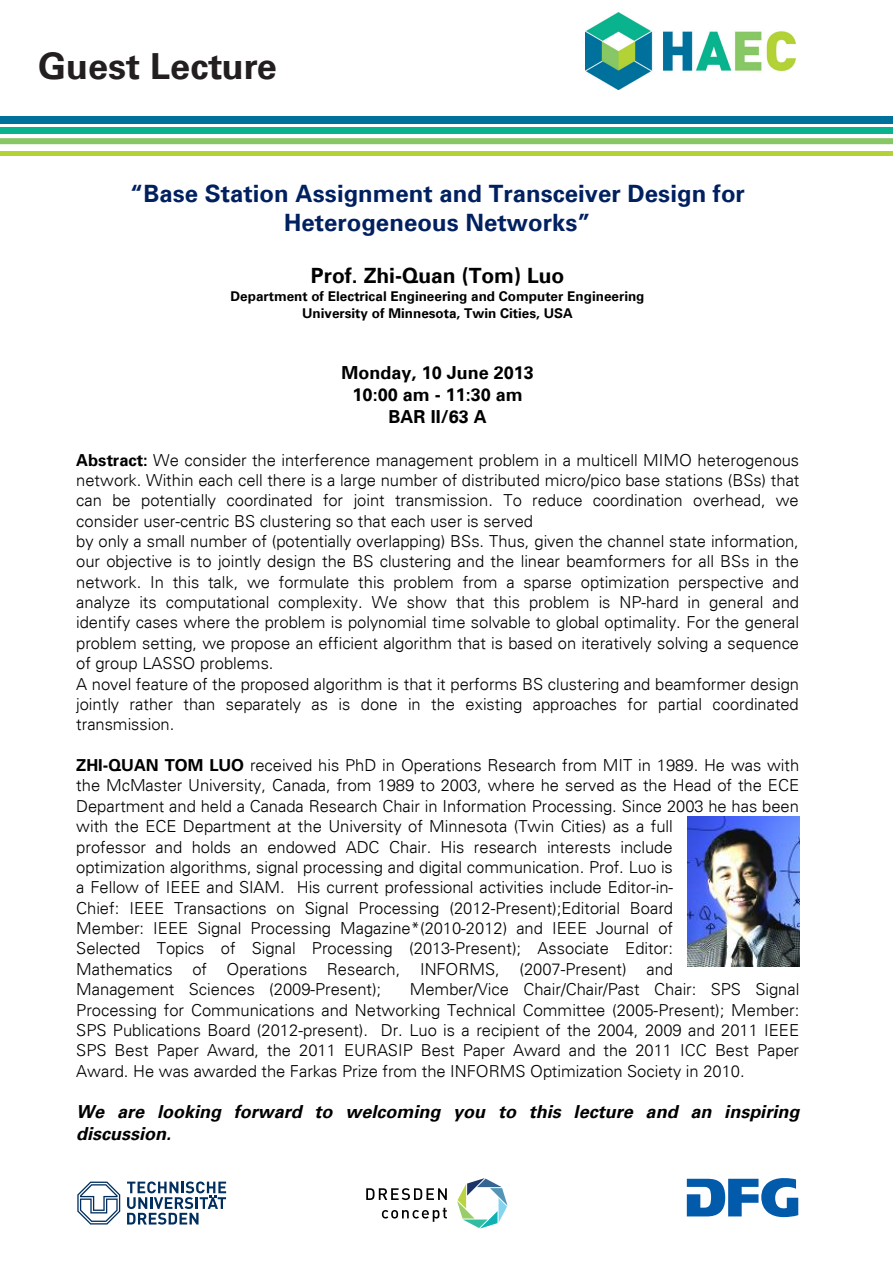
<style>
.page{position:relative;width:893px;height:1263px;background:#fff}
.page>*{position:absolute;margin:0;border:0;box-sizing:border-box;transform-origin:0 0}
.t1{font:700 36px "Univers";color:#231f20}
.t2{font:700 24px/29.1px "Univers";color:#002060;text-align:center}
.t3{font:700 21px "Univers";letter-spacing:-.005em;color:#000}
.t4{font:italic 700 18px/21.9px "Univers";color:#000}
.t5{font:700 18px/21.9px "Univers";color:#000;text-align:center}
.t6{font:300 16.5px/20.4px "Univers";color:#000}
.t7{font:700 13.5px/16.4px "Univers";color:#000;text-align:center}
.s1{font-weight:700}
</style>
<div class="page">
<img style="left:585px;top:13px;width:211px;height:76px">
<svg style="left:0;top:138px;width:893px;height:6px;background:#8ac869"></svg>
<div style="left:0;top:128px;width:893px;height:6px;background:#09b38e"></div>
<div style="left:0;top:151px;width:893px;height:5px;background:#b2d236"></div>
<div style="left:0;top:116px;width:893px;height:7px;background:#00719b"></div>
<svg style="left:687px;top:1178px;width:111px;height:39px"></svg>
<svg style="left:127px;top:1181px;width:99px;height:43px"></svg>
<svg style="left:77px;top:1181px;width:43px;height:43px"></svg>
<svg style="left:366px;top:1188px;width:81px;height:12px"></svg>
<svg style="left:382px;top:1208px;width:65px;height:14px"></svg>
<svg style="left:457px;top:1178px;width:51px;height:50px"></svg>
<img style="left:687px;top:817px;width:113px;height:150px">
<h1 class="t1" style="left:38px;top:45px;width:240px">Guest Lecture</h1>
<h2 class="t2" style="left:130px;top:179px;width:616px">“Base Station Assignment and Transceiver Design for<br>Heterogeneous Networks”</h2>
<p class="t3" style="left:311px;top:263px;width:255px">Prof. Zhi-Quan (Tom) Luo</p>
<p class="t7" style="left:231px;top:288px;width:415px">Department of Electrical Engineering and Computer Engineering<br>University of Minnesota, Twin Cities, USA</p>
<p class="t5" style="left:342px;top:362px;width:194px">Monday, 10 June 2013<br>10:00 am - 11:30 am<br>BAR II/63 A</p>
<p class="t6" style="left:76px;top:449px;width:725px"><span class="s1">Abstract:</span> We consider the interference management problem in a multicell MIMO heterogenous network. Within each cell there is a large number of distributed micro/pico base stations (BSs) that can be potentially coordinated for joint transmission. To reduce coordination overhead, we consider user-centric BS clustering so that each user is served<br>by only a small number of (potentially overlapping) BSs. Thus, given the channel state information, our objective is to jointly design the BS clustering and the linear beamformers for all BSs in the network. In this talk, we formulate this problem from a sparse optimization perspective and analyze its computational complexity. We show that this problem is NP-hard in general and identify cases where the problem is polynomial time solvable to global optimality. For the general problem setting, we propose an efficient algorithm that is based on iteratively solving a sequence of group LASSO problems.<br>A novel feature of the proposed algorithm is that it performs BS clustering and beamformer design jointly rather than separately as is done in the existing approaches for partial coordinated transmission.</p>
<p class="t6" style="left:76px;top:755px;width:725px"><span class="s1">ZHI-QUAN TOM LUO</span> received his PhD in Operations Research from MIT in 1989. He was with the McMaster University, Canada, from 1989 to 2003, where he served as the Head of the ECE Department and held a Canada Research Chair in Information Processing. Since 2003 he has been with the ECE Department at the University of Minnesota (Twin Cities) as a full<br>professor and holds an endowed ADC Chair. His research interests include<br>optimization algorithms, signal processing and digital communication. Prof. Luo is<br>a Fellow of IEEE and SIAM. His current professional activities include Editor-in-<br>Chief: IEEE Transactions on Signal Processing (2012-Present);Editorial Board<br>Member: IEEE Signal Processing Magazine*(2010-2012) and IEEE Journal of<br>Selected Topics of Signal Processing (2013-Present); Associate Editor:<br>Mathematics of Operations Research, INFORMS, (2007-Present) and<br>Management Sciences (2009-Present);</p>
<p class="t6" style="left:76px;top:979px;width:725px;text-align:justify;text-indent:334px">Member/Vice Chair/Chair/Past Chair: SPS Signal Processing for Communications and Networking Technical Committee (2005-Present); Member:<br>SPS Publications Board (2012-present). Dr. Luo is a recipient of the 2004, 2009 and 2011 IEEE SPS Best Paper Award, the 2011 EURASIP Best Paper Award and the 2011 ICC Best Paper Award. He was awarded the Farkas Prize from the INFORMS Optimization Society in 2010.</p>
<p class="t4" style="left:76px;top:1101px;width:725px">We are looking forward to welcoming you to this lecture and an inspiring discussion.</p>
</div>
